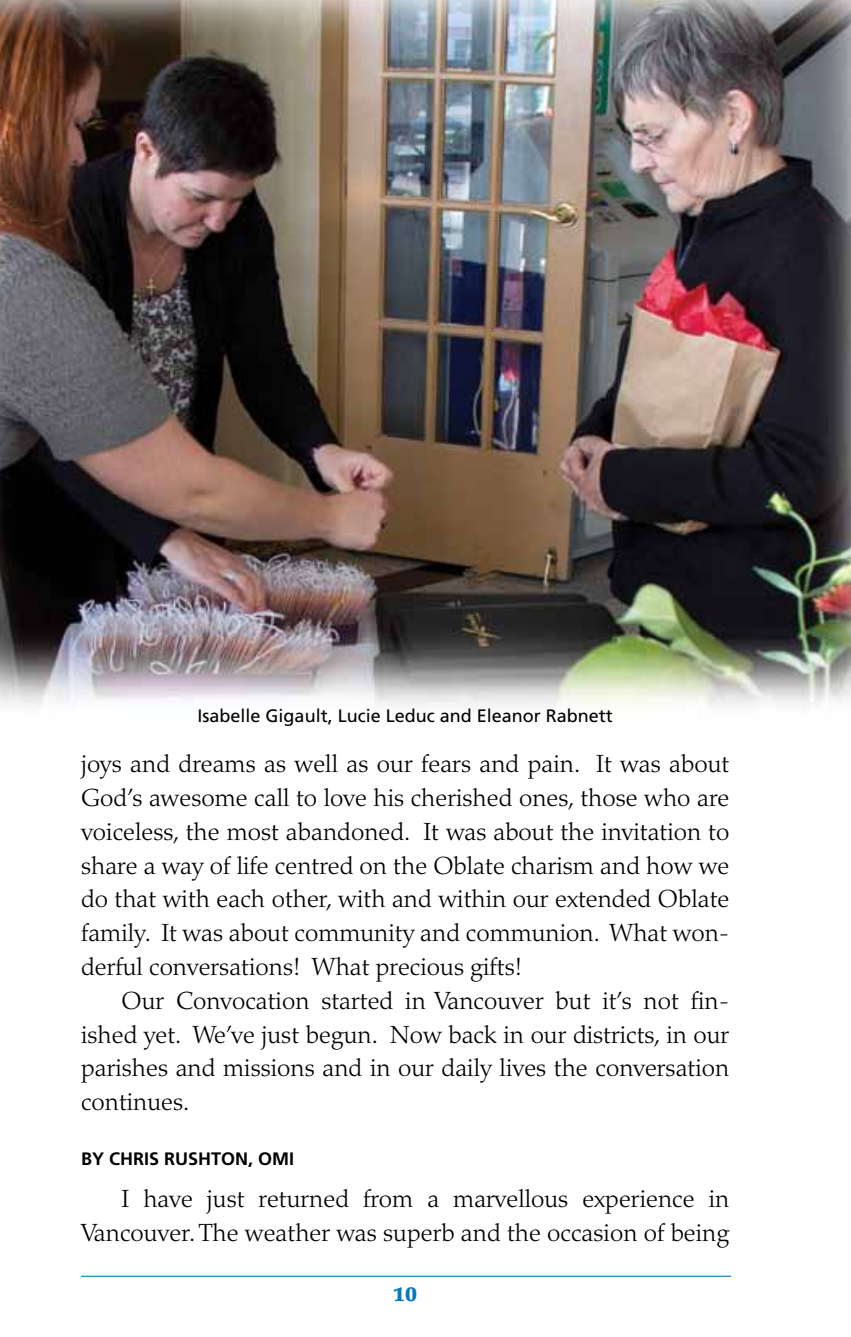
<style>
.page{position:relative;width:851px;height:1337px;background:#fff}
.page>*{position:absolute;margin:0;border:0;box-sizing:border-box;transform-origin:0 0}
.t1{font:300 24.75px/33.8px "Palatino";color:#000;text-align:justify}
.t2{font:900 20.25px "Palatino";color:#0079c1}
.t3{font:18px "Frutiger";color:#000}
.t4{font:700 18px "Frutiger";color:#000}
</style>
<div class="page">
<img style="left:0;top:0;width:850px;height:708px">
<hr style="left:81px;top:1275px;width:650px;height:1px;background:#0079c1">
<p class="t3" style="left:197px;top:705px;width:417px">Isabelle Gigault, Lucie Leduc and Eleanor Rabnett</p>
<p class="t1" style="left:81px;top:747px;width:650px">joys and dreams as well as our fears and pain. It was about God’s awesome call to love his cherished ones, those who are voiceless, the most abandoned. It was about the invitation to share a way of life centred on the Oblate charism and how we do that with each other, with and within our extended Oblate family. It was about community and communion. What won&shy;derful conversations! What precious gifts!</p>
<p class="t1" style="left:81px;top:984px;width:649px;text-indent:40px">Our Convocation started in Vancouver but it’s not fin&shy;ished yet. We’ve just begun. Now back in our districts, in our parishes and missions and in our daily lives the conversation continues.</p>
<p class="t4" style="left:81px;top:1148px;width:39px">BY CHRI</p>
<p class="t4" style="left:149px;top:1148px;width:62px">S RUSHTON</p>
<p class="t4" style="left:248px;top:1148px;width:48px">, OMI</p>
<p class="t1" style="left:81px;top:1182px;width:649px;text-align:right">I have just returned from a marvellous experience in<br>Vancouver. The weather was superb and the occasion of being</p>
<p class="t2" style="left:393px;top:1282px;width:25px">10</p>
</div>
